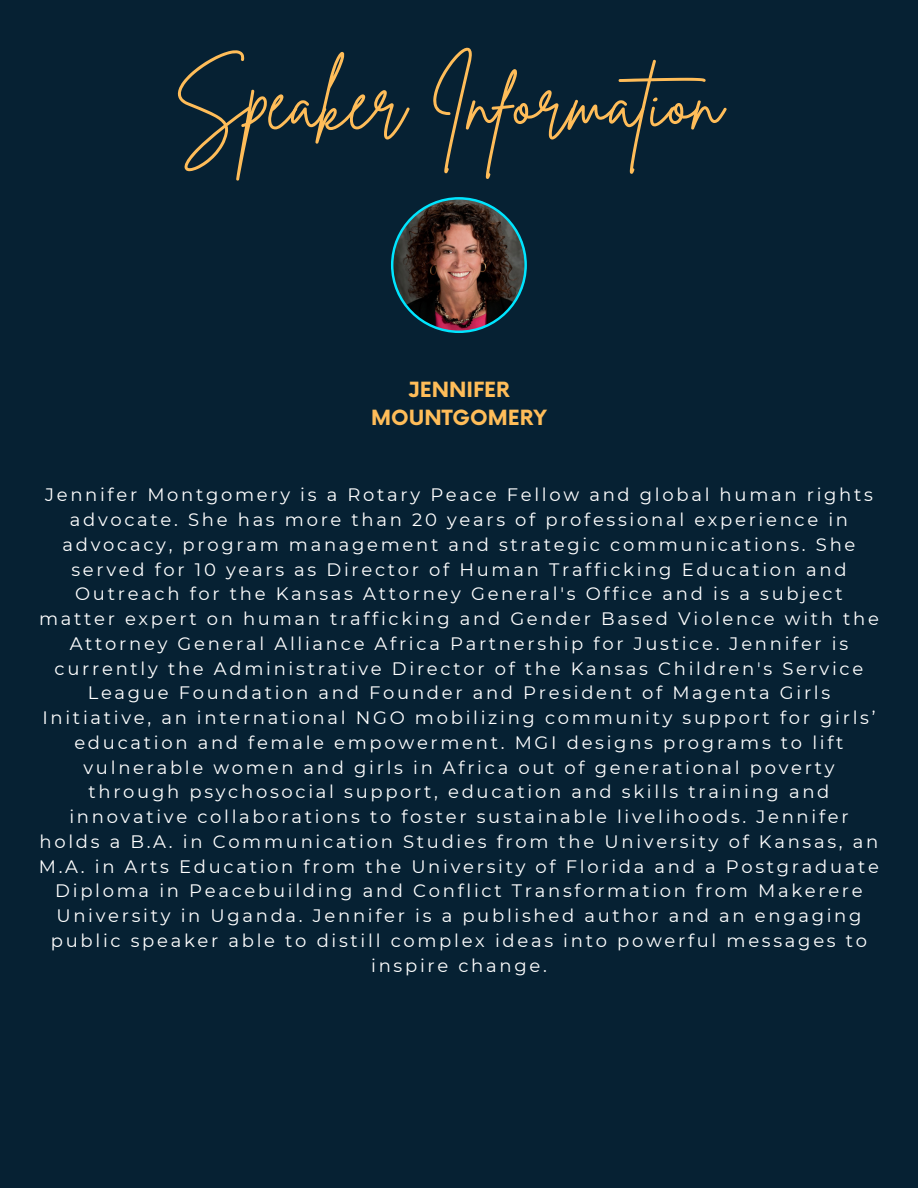
<style>
.page{position:relative;width:918px;height:1188px;background:#062133}
.page>*{position:absolute;margin:0;border:0;box-sizing:border-box;transform-origin:0 0}
.t1{font:77.7px "Brittany Signature";color:#ffbd59}
.t2{font:700 20.4px/28.5px "Now";color:#ffbd59;text-align:center}
.t3{font:18px/24.8px "Montserrat";letter-spacing:.15em;color:#fff;text-align:center}
</style>
<div class="page">
<svg style="left:391px;top:197px;width:136px;height:136px"></svg>
<p class="t1" style="left:174px;top:51px;width:554px">Speaker Information</p>
<p class="t2" style="left:371px;top:376px;width:177px">JENNIFER<br>MOUNTGOMERY</p>
<p class="t3" style="left:39px;top:483px;width:842px">Jennifer Montgomery is a Rotary Peace Fellow and global human rights advocate. She has more than 20 years of professional experience in advocacy, program management and strategic communications. She served for 10 years as Director of Human Trafficking Education and Outreach for the Kansas Attorney General's Office and is a subject matter expert on human trafficking and Gender Based Violence with the Attorney General Alliance Africa Partnership for Justice. Jennifer is currently the Administrative Director of the Kansas Children's Service League Foundation and Founder and President of Magenta Girls Initiative, an international NGO mobilizing community support for girls’ education and female empowerment. MGI designs programs to lift vulnerable women and girls in Africa out of generational poverty through psychosocial support, education and skills training and innovative collaborations to foster sustainable livelihoods. Jennifer holds a B.A. in Communication Studies from the University of Kansas, an M.A. in Arts Education from the University of Florida and a Postgraduate Diploma in Peacebuilding and Conflict Transformation from Makerere University in Uganda. Jennifer is a published author and an engaging public speaker able to distill complex ideas into powerful messages to inspire change.</p>
</div>
